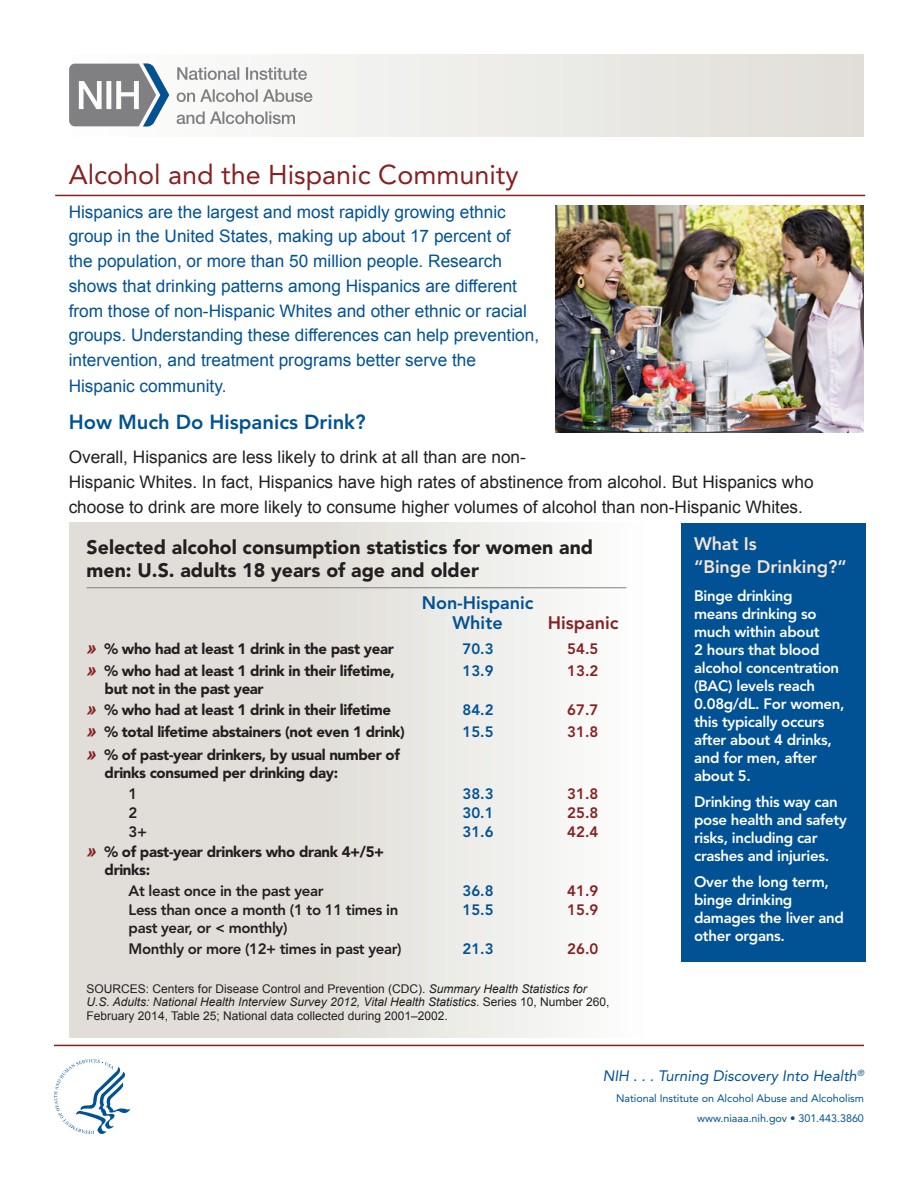
<style>
.page{position:relative;width:918px;height:1188px;background:#fff}
.page>*{position:absolute;margin:0;border:0;box-sizing:border-box;transform-origin:0 0}
._1{font:27px "Avenir LT Std";color:#872021}
._3{font:800 20.25px "Avenir LT Std";color:#005294}
._3aa{font:900 19.5px/22.5px "Avenir LT Std";color:#231f20}
.Box_Headings{font:800 18px/22.5px "Avenir LT Std";color:#f6e4d6}
._3aa-2{font:800 18px "Avenir LT Std";color:#005294}
._3aa-3{font:800 18px "Avenir LT Std";color:#872021}
._4{font:17.25px/24.9px "Arial";color:#005294}
._4-2{font:17.25px/25px "Arial";color:#231f20}
.sidebar_text{font:800 15px/18px "Avenir LT Std";letter-spacing:-.02em;color:#fff}
.t1{font:900 15px/18px "Avenir LT Std";letter-spacing:-.025em;color:#231f20}
.Table-no_bullets{font:800 15px/18px "Avenir LT Std";letter-spacing:-.025em;color:#231f20}
.t2{font:italic 15px "Avenir LT Std";color:#005294}
.Table_copy{font:800 15px "Avenir LT Std";color:#005294}
.Table_copy-2{font:800 15px "Avenir LT Std";color:#872021}
.Box_copy{font:800 15px "Avenir LT Std";color:#005294}
.Box_copy-2{font:800 15px "Avenir LT Std";color:#872021}
.Table-red{font:800 15px "Avenir LT Std";color:#005294}
.Table-blue{font:800 15px "Avenir LT Std";color:#872021}
.Footnotes-Sources{font:12px/13.5px "Arial";color:#231f20}
.t3{font:10.8px "Avenir LT Std";letter-spacing:-.005em;color:#005294}
.s1{font-family:"Arial";font-weight:700;font-style:italic;font-size:18px;color:#872021}
.s2{font-style:italic}
</style>
<div class="page">
<hr style="left:54px;top:1045px;width:810px;height:1px;background:#872021">
<div style="left:69px;top:523px;width:580px;height:514px;background:linear-gradient(to right,#dad6d0,#f8f8f7)"></div>
<div style="left:54px;top:54px;width:810px;height:82px;background:linear-gradient(to right,#fcfdfd,#e1dfd9)"></div>
<hr style="left:55px;top:195px;width:810px;height:1px;background:#872021">
<svg style="left:69px;top:64px;width:100px;height:62px"></svg>
<svg style="left:177px;top:111px;width:118px;height:13px"></svg>
<svg style="left:177px;top:89px;width:135px;height:13px"></svg>
<svg style="left:177px;top:67px;width:130px;height:13px"></svg>
<img style="left:556px;top:205px;width:308px;height:227px">
<hr style="left:87px;top:587px;width:539px;height:1px;background:#808083">
<div style="left:681px;top:523px;width:185px;height:439px;background:#005294"></div>
<svg style="left:54px;top:1059px;width:76px;height:75px"></svg>
<p class="_1" style="left:69px;top:159px;width:451px">Alcohol and the Hispanic Community</p>
<p class="_4" style="left:69px;top:199px;width:472px">Hispanics are the largest and most rapidly growing ethnic group in the United States, making up about 17 percent of<br>the population, or more than 50 million people. Research shows that drinking patterns among Hispanics are different from those of non-Hispanic Whites and other ethnic or racial groups. Understanding these differences can help prevention, intervention, and treatment programs better serve the Hispanic community.</p>
<p class="_3" style="left:69px;top:410px;width:298px">How Much Do Hispanics Drink?</p>
<p class="_4-2" style="left:69px;top:444px;width:746px">Overall, Hispanics are less likely to drink at all than are non-<br>Hispanic Whites. In fact, Hispanics have high rates of abstinence from alcohol. But Hispanics who choose to drink are more likely to consume higher volumes of alcohol than non-Hispanic Whites.</p>
<p class="_3aa" style="left:87px;top:536px;width:508px">Selected alcohol consumption statistics for women and men: U.S. adults 18 years of age and older</p>
<p class="_3aa-2" style="left:422px;top:592px;width:113px">Non-Hispanic</p>
<p class="_3aa-2" style="left:453px;top:612px;width:52px">White</p>
<p class="_3aa-3" style="left:548px;top:612px;width:72px">Hispanic</p>
<p class="t1" style="left:87px;top:640px;width:309px"><span class="s1">»</span> % who had at least 1 drink in the past year</p>
<p class="Box_copy" style="left:462px;top:640px;width:33px">70.3</p>
<p class="Box_copy-2" style="left:567px;top:640px;width:33px">54.5</p>
<p class="t1" style="left:105px;top:662px;width:292px;text-indent:-18px"><span class="s1">»</span> % who had at least 1 drink in their lifetime, but not in the past year</p>
<p class="Table_copy" style="left:462px;top:662px;width:33px">13.9</p>
<p class="Table_copy-2" style="left:567px;top:662px;width:33px">13.2</p>
<p class="t1" style="left:87px;top:701px;width:306px"><span class="s1">»</span> % who had at least 1 drink in their lifetime</p>
<p class="Table_copy" style="left:462px;top:701px;width:33px">84.2</p>
<p class="Table_copy-2" style="left:567px;top:701px;width:33px">67.7</p>
<p class="t1" style="left:87px;top:723px;width:320px"><span class="s1">»</span> % total lifetime abstainers (not even 1 drink)</p>
<p class="Table_copy" style="left:462px;top:723px;width:33px">15.5</p>
<p class="Table_copy-2" style="left:567px;top:723px;width:33px">31.8</p>
<p class="t1" style="left:105px;top:745px;width:297px;text-indent:-18px"><span class="s1">»</span> % of past-year drinkers, by usual number of drinks consumed per drinking day:</p>
<p class="Table-no_bullets" style="left:129px;top:784px;width:10px">1</p>
<p class="Table_copy" style="left:462px;top:784px;width:33px">38.3</p>
<p class="Table_copy-2" style="left:567px;top:784px;width:33px">31.8</p>
<p class="Table-no_bullets" style="left:129px;top:804px;width:10px">2</p>
<p class="Table_copy" style="left:462px;top:804px;width:33px">30.1</p>
<p class="Table_copy-2" style="left:567px;top:804px;width:33px">25.8</p>
<p class="Table-no_bullets" style="left:129px;top:823px;width:20px">3+</p>
<p class="Table_copy" style="left:462px;top:823px;width:33px">31.6</p>
<p class="Table_copy-2" style="left:567px;top:823px;width:33px">42.4</p>
<p class="t1" style="left:105px;top:843px;width:281px;text-indent:-18px"><span class="s1">»</span> % of past-year drinkers who drank 4+/5+ drinks:</p>
<p class="Table-no_bullets" style="left:129px;top:882px;width:196px">At least once in the past year</p>
<p class="Table_copy" style="left:462px;top:882px;width:33px">36.8</p>
<p class="Table_copy-2" style="left:567px;top:882px;width:33px">41.9</p>
<p class="Table-no_bullets" style="left:129px;top:901px;width:271px">Less than once a month (1 to 11 times in past year, or &lt; monthly)</p>
<p class="Table_copy" style="left:462px;top:901px;width:33px">15.5</p>
<p class="Table_copy-2" style="left:567px;top:901px;width:33px">15.9</p>
<p class="Table-no_bullets" style="left:129px;top:940px;width:275px">Monthly or more (12+ times in past year)</p>
<p class="Table-red" style="left:462px;top:940px;width:33px">21.3</p>
<p class="Table-blue" style="left:567px;top:940px;width:33px">26.0</p>
<p class="Footnotes-Sources" style="left:87px;top:982px;width:524px">SOURCES: Centers for Disease Control and Prevention (CDC). <span class="s2">Summary Health Statistics for<br>U.S. Adults: National Health Interview Survey 2012, Vital Health Statistics</span>. Series 10, Number 260,<br>February 2014, Table 25; National data collected during 2001–2002.</p>
<p class="Box_Headings" style="left:694px;top:533px;width:154px">What Is<br>“Binge Drinking?”</p>
<p class="sidebar_text" style="left:694px;top:587px;width:152px">Binge drinking<br>means drinking so much within about<br>2 hours that blood alcohol concentration (BAC) levels reach<br>0.08g/dL. For women, this typically occurs after about 4 drinks, and for men, after about 5.</p>
<p class="sidebar_text" style="left:694px;top:793px;width:154px">Drinking this way can pose health and safety risks, including car crashes and injuries.</p>
<p class="sidebar_text" style="left:694px;top:872px;width:151px">Over the long term, binge drinking damages the liver and other organs.</p>
<p class="t2" style="left:603px;top:1067px;width:263px">NIH . . . Turning Discovery Into Health<sup>®</sup></p>
<p class="t3" style="left:616px;top:1092px;width:249px">National Institute on Alcohol Abuse and Alcoholism</p>
<p class="t3" style="left:697px;top:1112px;width:168px">www.niaaa.nih.gov • 301.443.3860</p>
</div>
